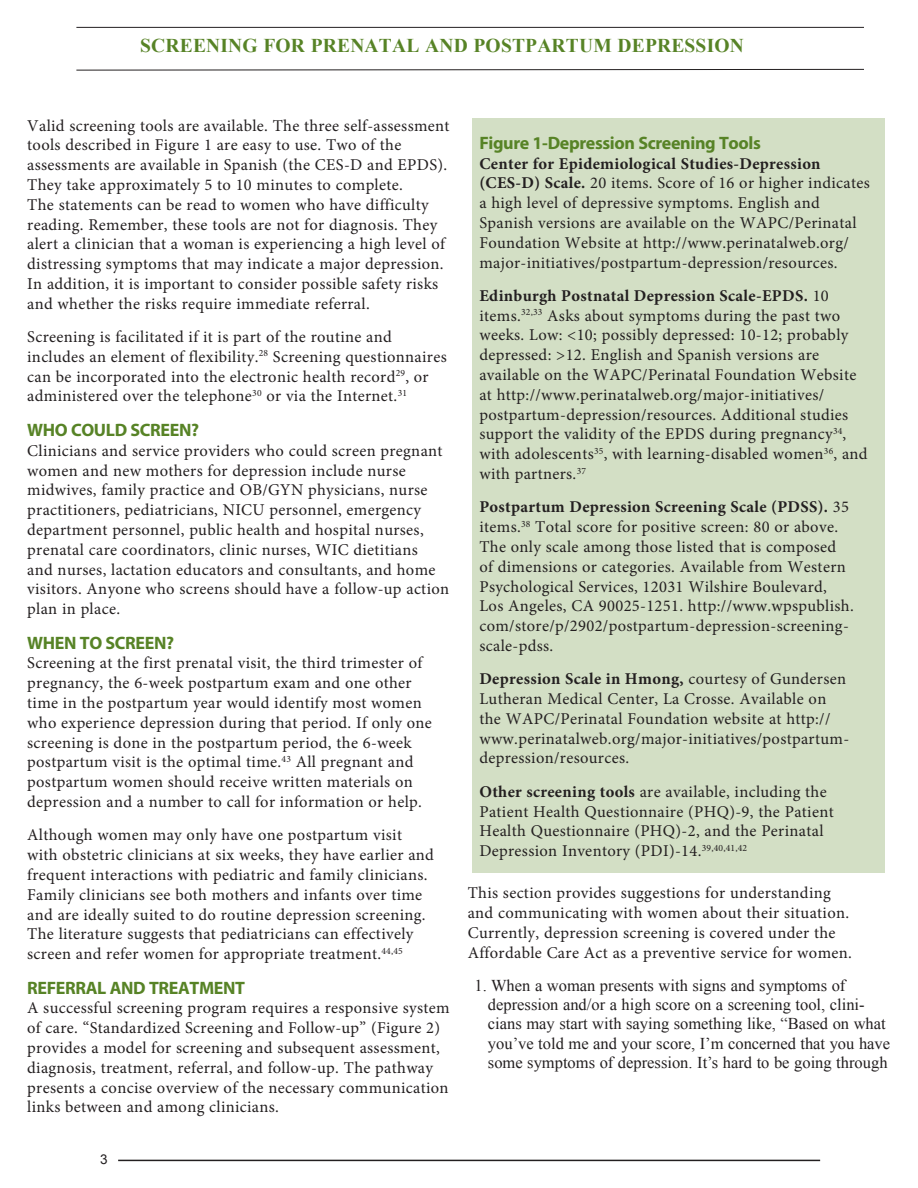
<style>
.page{position:relative;width:918px;height:1188px;background:#fff}
.page>*{position:absolute;margin:0;border:0;box-sizing:border-box;transform-origin:0 0}
.t1{font:700 19.5px "Times New Roman";letter-spacing:.01em;color:#578326}
.t2{font:700 18px "Myriad Pro";letter-spacing:-.02em;color:#578326}
.t3{font:16.5px/19.8px "Minion Pro";letter-spacing:.02em;color:#231f20}
.t4{font:16.5px/19.4px "Times New Roman";color:#231f20}
.t5{font:13.5px "Arial";color:#231f20}
.s1{font-weight:700}
</style>
<div class="page">
<svg style="left:76px;top:69px;width:788px;height:2px;background:#918f8f"></svg>
<hr style="left:76px;top:27px;width:788px;height:1px;background:#231f20">
<hr style="left:118px;top:1160px;width:702px;height:1px;background:#231f20">
<div style="left:473px;top:119px;width:412px;height:754px;background:#d3dfc5"></div>
<p class="t1" style="left:140px;top:32px;width:605px">SCREENING FOR PRENATAL AND POSTPARTUM DEPRESSION</p>
<p class="t3" style="left:27px;top:115px;width:424px">Valid screening tools are available. The three self-assessment tools described in Figure 1 are easy to use. Two of the assessments are available in Spanish (the CES-D and EPDS).<br>They take approximately 5 to 10 minutes to complete.<br>The statements can be read to women who have difficulty reading. Remember, these tools are not for diagnosis. They alert a clinician that a woman is experiencing a high level of distressing symptoms that may indicate a major depression.<br>In addition, it is important to consider possible safety risks and whether the risks require immediate referral.</p>
<p class="t3" style="left:27px;top:327px;width:421px">Screening is facilitated if it is part of the routine and includes an element of flexibility.<sup>28</sup> Screening questionnaires can be incorporated into the electronic health record<sup>29</sup>, or administered over the telephone<sup>30</sup> or via the Internet.<sup>31</sup></p>
<p class="t2" style="left:27px;top:418px;width:173px">WHO COULD SCREEN?</p>
<p class="t3" style="left:27px;top:441px;width:423px">Clinicians and service providers who could screen pregnant women and new mothers for depression include nurse midwives, family practice and OB/GYN physicians, nurse practitioners, pediatricians, NICU personnel, emergency department personnel, public health and hospital nurses, prenatal care coordinators, clinic nurses, WIC dietitians<br>and nurses, lactation educators and consultants, and home visitors. Anyone who screens should have a follow-up action plan in place.</p>
<p class="t2" style="left:27px;top:631px;width:148px">WHEN TO SCREEN?</p>
<p class="t3" style="left:27px;top:653px;width:406px">Screening at the first prenatal visit, the third trimester of pregnancy, the 6-week postpartum exam and one other time in the postpartum year would identify most women who experience depression during that period. If only one screening is done in the postpartum period, the 6-week postpartum visit is the optimal time.<sup>43</sup> All pregnant and postpartum women should receive written materials on depression and a number to call for information or help.</p>
<p class="t3" style="left:27px;top:825px;width:408px">Although women may only have one postpartum visit with obstetric clinicians at six weeks, they have earlier and frequent interactions with pediatric and family clinicians.<br>Family clinicians see both mothers and infants over time and are ideally suited to do routine depression screening.<br>The literature suggests that pediatricians can effectively screen and refer women for appropriate treatment.<sup>44,45</sup></p>
<p class="t2" style="left:27px;top:976px;width:219px">REFERRAL AND TREATMENT</p>
<p class="t3" style="left:27px;top:998px;width:424px">A successful screening program requires a responsive system of care. “Standardized Screening and Follow-up” (Figure 2) provides a model for screening and subsequent assessment, diagnosis, treatment, referral, and follow-up. The pathway presents a concise overview of the necessary communication links between and among clinicians.</p>
<p class="t5" style="left:100px;top:1150px;width:9px">3</p>
<p class="t2" style="left:479px;top:131px;width:283px">Figure 1-Depression Screening Tools</p>
<p class="t3" style="left:479px;top:153px;width:392px"><span class="s1">Center for Epidemiological Studies-Depression (CES-D) Scale.</span> 20 items. Score of 16 or higher indicates a high level of depressive symptoms. English and Spanish versions are available on the WAPC/Perinatal Foundation Website at http://www.perinatalweb.org/ major-initiatives/postpartum-depression/resources.</p>
<p class="t3" style="left:479px;top:286px;width:390px"><span class="s1">Edinburgh Postnatal Depression Scale-EPDS.</span> 10 items.<sup>32,33</sup> Asks about symptoms during the past two weeks. Low: &lt;10; possibly depressed: 10-12; probably depressed: &gt;12. English and Spanish versions are available on the WAPC/Perinatal Foundation Website at http://www.perinatalweb.org/major-initiatives/ postpartum-depression/resources. Additional studies support the validity of the EPDS during pregnancy<sup>34</sup>, with adolescents<sup>35</sup>, with learning-disabled women<sup>36</sup>, and with partners.<sup>37</sup></p>
<p class="t3" style="left:479px;top:497px;width:376px"><span class="s1">Postpartum Depression Screening Scale (PDSS).</span> 35 items.<sup>38</sup> Total score for positive screen: 80 or above.<br>The only scale among those listed that is composed of dimensions or categories. Available from Western Psychological Services, 12031 Wilshire Boulevard, Los Angeles, CA 90025-1251. http://www.wpspublish. com/store/p/2902/postpartum-depression-screening&shy;scale-pdss.</p>
<p class="t3" style="left:479px;top:669px;width:371px"><span class="s1">Depression Scale in Hmong,</span> courtesy of Gundersen Lutheran Medical Center, La Crosse. Available on the WAPC/Perinatal Foundation website at http:// www.perinatalweb.org/major-initiatives/postpartum&shy;depression/resources.</p>
<p class="t3" style="left:479px;top:782px;width:356px"><span class="s1">Other screening tools</span> are available, including the Patient Health Questionnaire (PHQ)-9, the Patient Health Questionnaire (PHQ)-2, and the Perinatal Depression Inventory (PDI)-14.<sup>39,40,41,42</sup></p>
<p class="t3" style="left:468px;top:883px;width:386px">This section provides suggestions for understanding and communicating with women about their situation.<br>Currently, depression screening is covered under the Affordable Care Act as a preventive service for women.</p>
<p class="t4" style="left:488px;top:975px;width:404px;text-indent:-13px">1. When a woman presents with signs and symptoms of depression and/or a high score on a screening tool, clini&shy;cians may start with saying something like, “Based on what you’ve told me and your score, I’m concerned that you have some symptoms of depression. It’s hard to be going through</p>
</div>
